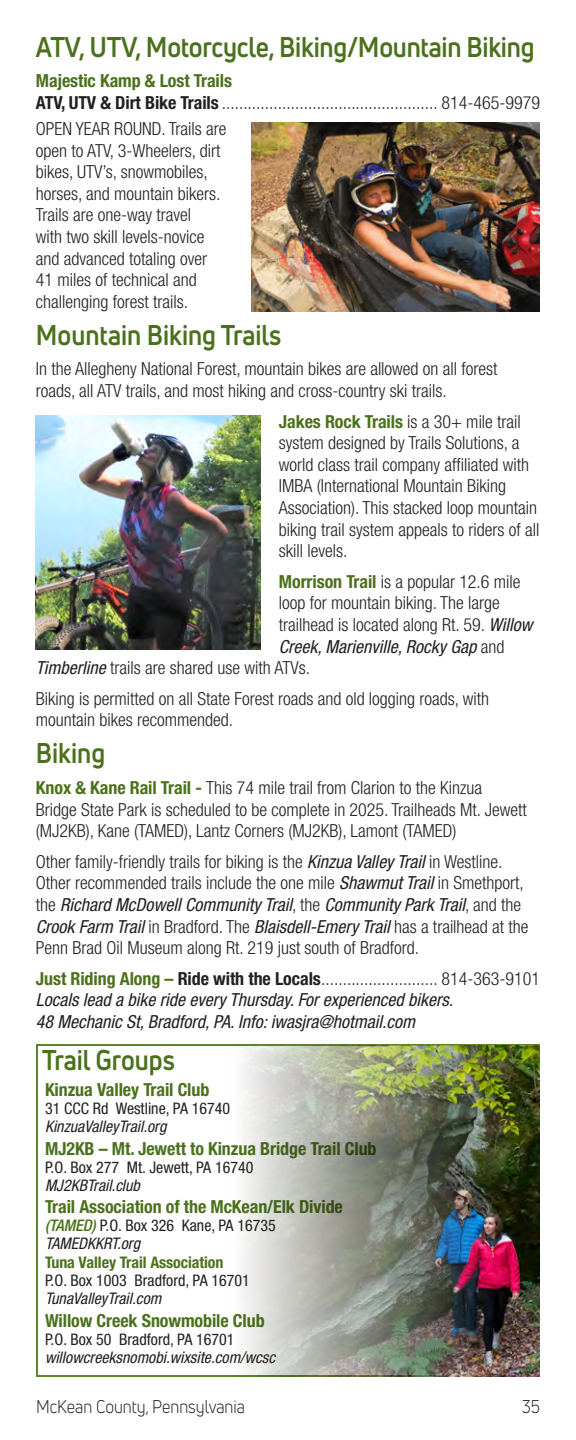
<style>
.page{position:relative;width:576px;height:1440px;background:#fff}
.page>*{position:absolute;margin:0;border:0;box-sizing:border-box;transform-origin:0 0}
.t1{font:700 28px "Uni Neue";letter-spacing:-.01em;color:#4b711c;scale:.9 1}
.t2{font:300 condensed 18px/21.6px "Helvetica Neue LT Std";color:#231f20}
.t3{font:italic condensed 18px/21.6px "Helvetica Neue LT Std";color:#231f20}
.t4{font:700 condensed 18px "Helvetica Neue LT Std";letter-spacing:-.005em;color:#4b711c}
.t5{font:18px "Uni Neue";color:#231f20;scale:.9 1}
.t6{font:condensed 16px/18px "Helvetica Neue LT Std";color:#231f20}
.t7{font:italic condensed 16px/18px "Helvetica Neue LT Std";color:#231f20}
.t8{font:700 condensed 16px "Helvetica Neue LT Std";letter-spacing:-.005em;color:#4b711c}
.s1{font-weight:700;color:#4b711c}
.s2{font-weight:700}
.s3{font-weight:400;font-style:italic}
.s4{font-weight:300;font-style:normal}
.s5{font-weight:700;font-style:normal;color:#4b711c}
.s6{font-weight:700;font-style:normal}
.s7{font-style:italic}
.s8{font-weight:500;font-style:italic;color:#4b711c}
.s9{font-style:normal}
</style>
<div class="page">
<img style="left:36px;top:416px;width:225px;height:234px">
<img style="left:252px;top:122px;width:288px;height:189px">
<img style="left:230px;top:1045px;width:310px;height:332px">
<p class="t1" style="left:36px;top:29px;width:556px">ATV, UTV, Motorcycle, Biking/Mountain Biking</p>
<p class="t2" style="left:36px;top:70px;width:506px"><span class="s1">Majestic Kamp &amp; Lost Trails<br></span><span class="s2">ATV, UTV &amp; Dirt Bike Trails</span> .................................................. 814-465-9979</p>
<p class="t2" style="left:36px;top:118px;width:192px">OPEN YEAR ROUND. Trails are open to ATV, 3-Wheelers, dirt bikes, UTV’s, snowmobiles, horses, and mountain bikers.<br>Trails are one-way travel<br>with two skill levels-novice and advanced totaling over<br>41 miles of technical and challenging forest trails.</p>
<p class="t1" style="left:36px;top:317px;width:274px">Mountain Biking Trails</p>
<p class="t2" style="left:36px;top:358px;width:463px">In the Allegheny National Forest, mountain bikes are allowed on all forest roads, all ATV trails, and most hiking and cross-country ski trails.</p>
<p class="t2" style="left:279px;top:410px;width:262px"><span class="s1">Jakes Rock Trails</span> is a 30+ mile trail system designed by Trails Solutions, a world class trail company affiliated with IMBA (International Mountain Biking Association). This stacked loop mountain biking trail system appeals to riders of all skill levels.</p>
<p class="t2" style="left:279px;top:570px;width:243px"><span class="s1">Morrison Trail</span> is a popular 12.6 mile</p>
<p class="t2" style="left:279px;top:592px;width:222px">loop for mountain biking. The large</p>
<p class="t2" style="left:279px;top:614px;width:255px">trailhead is located along Rt. 59. <span class="s3">Willow</span></p>
<p class="t3" style="left:279px;top:636px;width:227px">Creek, Marienville, Rocky Gap <span class="s4">and</span></p>
<p class="t2" style="left:36px;top:657px;width:276px"><span class="s3">Timberline</span> trails are shared use with ATVs.</p>
<p class="t2" style="left:36px;top:687px;width:455px">Biking is permitted on all State Forest roads and old logging roads, with mountain bikes recommended.</p>
<p class="t1" style="left:36px;top:736px;width:78px">Biking</p>
<p class="t2" style="left:36px;top:777px;width:492px"><span class="s1">Knox &amp; Kane Rail Trail -</span> This 74 mile trail from Clarion to the Kinzua<br>Bridge State Park is scheduled to be complete in 2025. Trailheads Mt. Jewett (MJ2KB), Kane (TAMED), Lantz Corners (MJ2KB), Lamont (TAMED)</p>
<p class="t2" style="left:36px;top:850px;width:494px">Other family-friendly trails for biking is the <span class="s3">Kinzua Valley Trail</span> in Westline.<br>Other recommended trails include the one mile <span class="s3">Shawmut Trail</span> in Smethport, the <span class="s3">Richard McDowell Community Trail</span>, the <span class="s3">Community Park Trail</span>, and the <span class="s3">Crook Farm Trail</span> in Bradford. The <span class="s3">Blaisdell-Emery Trail</span> has a trailhead at the Penn Brad Oil Museum along Rt. 219 just south of Bradford.</p>
<p class="t3" style="left:36px;top:968px;width:506px"><span class="s5">Just Riding Along –</span> <span class="s6">Ride with the Locals</span><span class="s4">........................... 814-363-9101<br></span>Locals lead a bike ride every Thursday. For experienced bikers.<br>48 Mechanic St, Bradford, PA. Info: iwasjra@hotmail.com</p>
<p class="t1" style="left:42px;top:1043px;width:149px">Trail Groups</p>
<p class="t4" style="left:45px;top:1079px;width:166px">Kinzua Valley Trail Club</p>
<p class="t6" style="left:45px;top:1099px;width:187px">31 CCC Rd Westline, PA 16740<br><span class="s7">KinzuaValleyTrail.org</span></p>
<p class="t4" style="left:45px;top:1137px;width:333px">MJ2KB – Mt. Jewett to Kinzua Bridge Trail Club</p>
<p class="t6" style="left:45px;top:1158px;width:210px">P.O. Box 277 Mt. Jewett, PA 16740<br><span class="s7">MJ2KBTrail.club</span></p>
<p class="t4" style="left:45px;top:1196px;width:299px">Trail Association of the McKean/Elk Divide</p>
<p class="t6" style="left:45px;top:1217px;width:232px"><span class="s8">(TAMED)</span> P.O. Box 326 Kane, PA 16735<br><span class="s7">TAMEDKKRT.org</span></p>
<p class="t8" style="left:45px;top:1253px;width:180px">Tuna Valley Trail Association</p>
<p class="t6" style="left:45px;top:1272px;width:206px">P.O. Box 1003 Bradford, PA 16701<br><span class="s7">TunaValleyTrail.com</span></p>
<p class="t4" style="left:45px;top:1310px;width:221px">Willow Creek Snowmobile Club</p>
<p class="t7" style="left:45px;top:1331px;width:232px"><span class="s9">P.O. Box 50 Bradford, PA 16701 </span>willowcreeksnomobi.wixsite.com/wcsc</p>
<p class="t5" style="left:36px;top:1396px;width:234px">McKean County, Pennsylvania</p>
<p class="t5" style="left:522px;top:1396px;width:22px">35</p>
</div>
